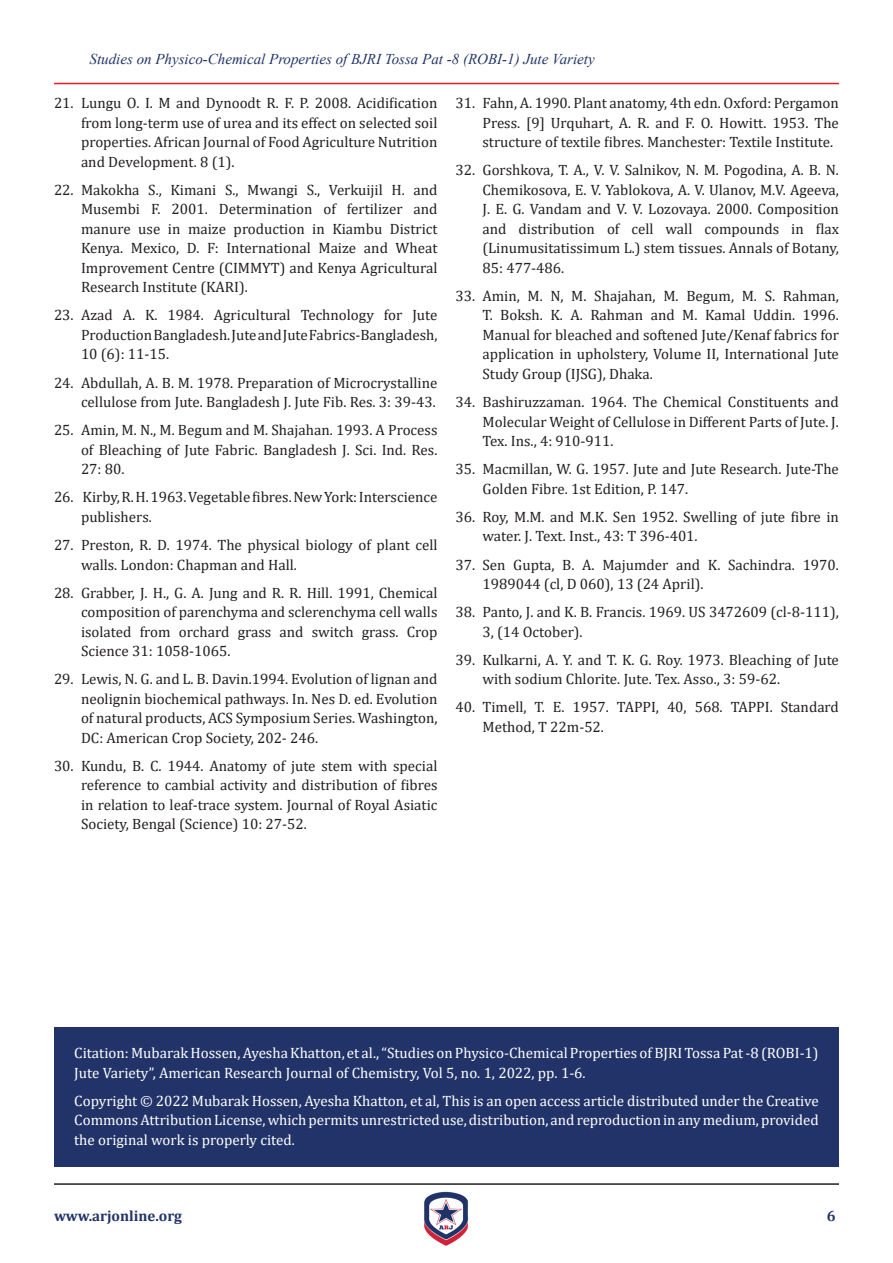
<style>
.page{position:relative;width:893px;height:1263px;background:#fff}
.page>*{position:absolute;margin:0;border:0;box-sizing:border-box;transform-origin:0 0}
.List_Paragraph{font:15px/19.5px "Cambria";color:#231f20;text-align:justify}
.t1{font:15px/19.5px "Cambria";color:#fff}
.t2{font:italic 15px "Times New Roman";color:#213368}
.t3{font:700 15px "Cambria";color:#213368}
</style>
<div class="page">
<img style="left:424px;top:1191px;width:45px;height:55px">
<hr style="left:54px;top:1183px;width:785px;height:2px;background:#231f20">
<hr style="left:54px;top:83px;width:785px;height:1px;background:#ed1c24">
<div style="left:54px;top:1027px;width:785px;height:140px;background:#213368"></div>
<p class="t2" style="left:90px;top:49px;width:507px">Studies on Physico-Chemical Properties of BJRI Tossa Pat -8 (ROBI-1) Jute Variety</p>
<p class="List_Paragraph" style="left:81px;top:93px;width:358px;text-indent:-27px">21. Lungu O. I. M and Dynoodt R. F. P. 2008. Acidification from long-term use of urea and its effect on selected soil properties. African Journal of Food Agriculture Nutrition and Development. 8 (1).</p>
<p class="List_Paragraph" style="left:81px;top:180px;width:358px;text-indent:-27px">22. Makokha S., Kimani S., Mwangi S., Verkuijil H. and Musembi F. 2001. Determination of fertilizer and manure use in maize production in Kiambu District Kenya. Mexico, D. F: International Maize and Wheat Improvement Centre (CIMMYT) and Kenya Agricultural Research Institute (KARI).</p>
<p class="List_Paragraph" style="left:81px;top:305px;width:358px;text-indent:-27px">23. Azad A. K. 1984. Agricultural Technology for Jute Production Bangladesh. Jute and Jute Fabrics-Bangladesh, 10 (6): 11-15.</p>
<p class="List_Paragraph" style="left:54px;top:373px;width:385px;text-align:right">24. Abdullah, A. B. M. 1978. Preparation of Microcrystalline cellulose from Jute. Bangladesh J. Jute Fib. Res. 3: 39-43.</p>
<p class="List_Paragraph" style="left:81px;top:420px;width:358px;text-indent:-27px">25. Amin, M. N., M. Begum and M. Shajahan. 1993. A Process of Bleaching of Jute Fabric. Bangladesh J. Sci. Ind. Res.<br>27: 80.</p>
<p class="List_Paragraph" style="left:81px;top:487px;width:358px;text-indent:-27px">26. Kirby, R. H. 1963. Vegetable fibres. New York: Interscience publishers.</p>
<p class="List_Paragraph" style="left:81px;top:535px;width:358px;text-indent:-27px">27. Preston, R. D. 1974. The physical biology of plant cell walls. London: Chapman and Hall.</p>
<p class="List_Paragraph" style="left:81px;top:583px;width:358px;text-indent:-27px">28. Grabber, J. H., G. A. Jung and R. R. Hill. 1991, Chemical composition of parenchyma and sclerenchyma cell walls isolated from orchard grass and switch grass. Crop Science 31: 1058-1065.</p>
<p class="List_Paragraph" style="left:81px;top:669px;width:358px;text-indent:-27px">29. Lewis, N. G. and L. B. Davin.1994. Evolution of lignan and neolignin biochemical pathways. In. Nes D. ed. Evolution of natural products, ACS Symposium Series. Washington, DC: American Crop Society, 202- 246.</p>
<p class="List_Paragraph" style="left:81px;top:756px;width:358px;text-indent:-27px">30. Kundu, B. C. 1944. Anatomy of jute stem with special reference to cambial activity and distribution of fibres in relation to leaf-trace system. Journal of Royal Asiatic Society, Bengal (Science) 10: 27-52.</p>
<p class="List_Paragraph" style="left:482px;top:93px;width:358px;text-indent:-27px">31. Fahn, A. 1990. Plant anatomy, 4th edn. Oxford: Pergamon Press. [9] Urquhart, A. R. and F. O. Howitt. 1953. The structure of textile fibres. Manchester: Textile Institute.</p>
<p class="List_Paragraph" style="left:482px;top:160px;width:358px;text-indent:-27px">32. Gorshkova, T. A., V. V. Salnikov, N. M. Pogodina, A. B. N.<br>Chemikosova, E. V. Yablokova, A. V. Ulanov, M.V. Ageeva, J. E. G. Vandam and V. V. Lozovaya. 2000. Composition and distribution of cell wall compounds in flax (Linumusitatissimum L.) stem tissues. Annals of Botany, 85: 477-486.</p>
<p class="List_Paragraph" style="left:482px;top:286px;width:358px;text-indent:-27px">33. Amin, M. N, M. Shajahan, M. Begum, M. S. Rahman, T. Boksh. K. A. Rahman and M. Kamal Uddin. 1996.<br>Manual for bleached and softened Jute/Kenaf fabrics for application in upholstery, Volume II, International Jute Study Group (IJSG), Dhaka.</p>
<p class="List_Paragraph" style="left:482px;top:392px;width:358px;text-indent:-27px">34. Bashiruzzaman. 1964. The Chemical Constituents and Molecular Weight of Cellulose in Different Parts of Jute. J.<br>Tex. Ins., 4: 910-911.</p>
<p class="List_Paragraph" style="left:482px;top:459px;width:358px;text-indent:-27px">35. Macmillan, W. G. 1957. Jute and Jute Research. Jute-The<br>Golden Fibre. 1st Edition, P. 147.</p>
<p class="List_Paragraph" style="left:482px;top:507px;width:358px;text-indent:-27px">36. Roy, M.M. and M.K. Sen 1952. Swelling of jute fibre in water. J. Text. Inst., 43: T 396-401.</p>
<p class="List_Paragraph" style="left:482px;top:555px;width:358px;text-indent:-27px">37. Sen Gupta, B. A. Majumder and K. Sachindra. 1970.<br>1989044 (cl, D 060), 13 (24 April).</p>
<p class="List_Paragraph" style="left:482px;top:602px;width:358px;text-indent:-27px">38. Panto, J. and K. B. Francis. 1969. US 3472609 (cl-8-111),<br>3, (14 October).</p>
<p class="List_Paragraph" style="left:482px;top:650px;width:358px;text-indent:-27px">39. Kulkarni, A. Y. and T. K. G. Roy. 1973. Bleaching of Jute with sodium Chlorite. Jute. Tex. Asso., 3: 59-62.</p>
<p class="List_Paragraph" style="left:482px;top:697px;width:358px;text-indent:-27px">40. Timell, T. E. 1957. TAPPI, 40, 568. TAPPI. Standard<br>Method, T 22m-52.</p>
<p class="t1" style="left:74px;top:1043px;width:746px">Citation: Mubarak Hossen, Ayesha Khatton, et al., “Studies on Physico-Chemical Properties of BJRI Tossa Pat -8 (ROBI-1)<br>Jute Variety”, American Research Journal of Chemistry, Vol 5, no. 1, 2022, pp. 1-6.</p>
<p class="t1" style="left:74px;top:1091px;width:746px;text-align:justify">Copyright © 2022 Mubarak Hossen, Ayesha Khatton, et al, This is an open access article distributed under the Creative Commons Attribution License, which permits unrestricted use, distribution, and reproduction in any medium, provided the original work is properly cited.</p>
<p class="t3" style="left:54px;top:1205px;width:130px">www.arjonline.org</p>
<p class="t3" style="left:827px;top:1205px;width:10px">6</p>
</div>
